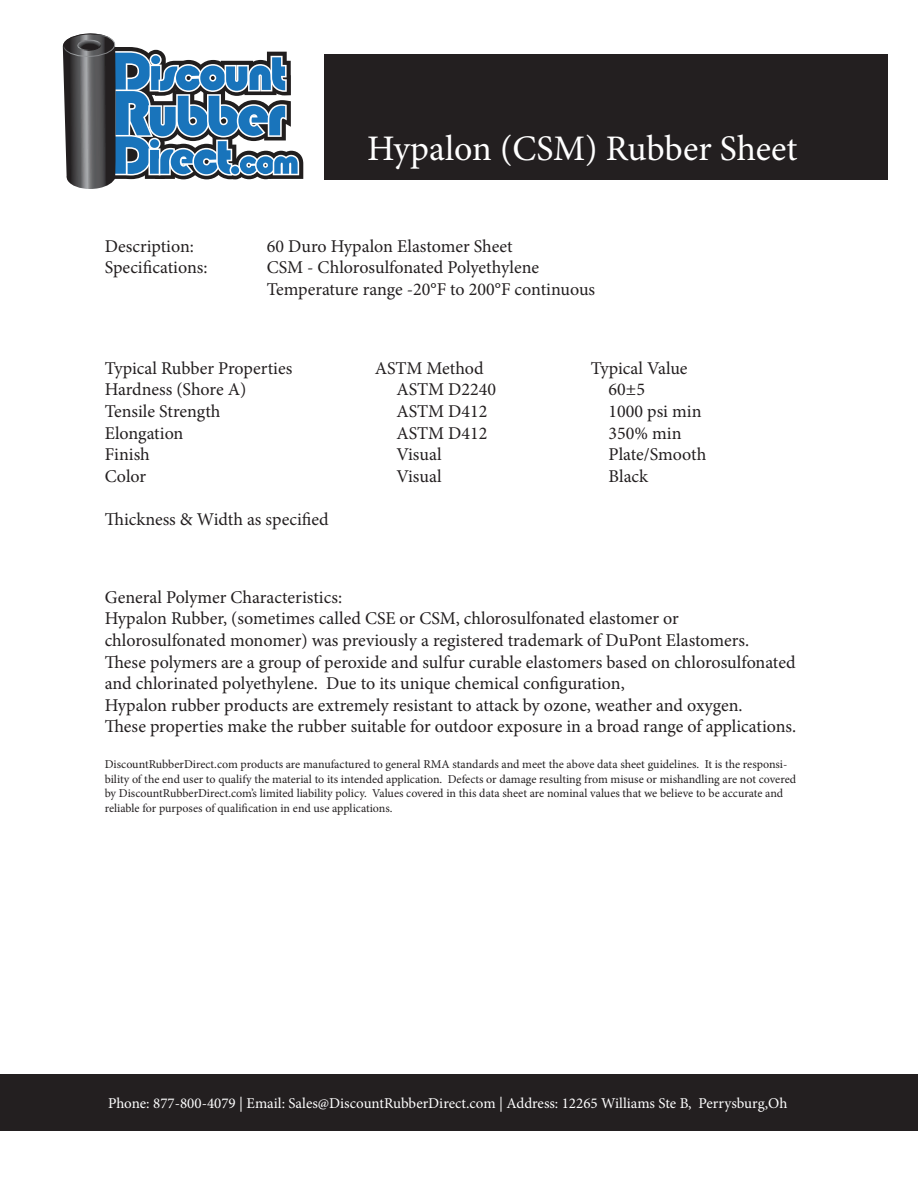
<style>
.page{position:relative;width:918px;height:1188px;background:#fff}
.page>*{position:absolute;margin:0;border:0;box-sizing:border-box;transform-origin:0 0}
.t1{font:36px "Minion Pro";color:#fff}
.t2{font:18px/21.6px "Minion Pro";color:#231f20}
.t3{font:15px "Minion Pro";color:#fff}
.t4{font:12px/14.4px "Minion Pro";color:#231f20}
</style>
<div class="page">
<svg style="left:63px;top:33px;width:240px;height:156px"></svg>
<div style="left:324px;top:54px;width:564px;height:125px;background:#231f20"></div>
<div style="left:0;top:1075px;width:918px;height:56px;background:#231f20"></div>
<h1 class="t1" style="left:367px;top:124px;width:432px">Hypalon (CSM) Rubber Sheet</h1>
<p class="t2" style="left:105px;top:235px;width:91px">Description:</p>
<p class="t2" style="left:267px;top:235px;width:247px">60 Duro Hypalon Elastomer Sheet</p>
<p class="t2" style="left:105px;top:257px;width:104px">Specifications:</p>
<p class="t2" style="left:267px;top:257px;width:330px">CSM - Chlorosulfonated Polyethylene<br>Temperature range -20°F to 200°F continuous</p>
<p class="t2" style="left:105px;top:357px;width:189px">Typical Rubber Properties</p>
<p class="t2" style="left:375px;top:357px;width:111px">ASTM Method</p>
<p class="t2" style="left:591px;top:357px;width:98px">Typical Value</p>
<p class="t2" style="left:105px;top:379px;width:143px">Hardness (Shore A)<br>Tensile Strength<br>Elongation<br>Finish<br>Color</p>
<p class="t2" style="left:105px;top:509px;width:226px">Thickness &amp; Width as specified</p>
<p class="t2" style="left:396px;top:379px;width:101px">ASTM D2240<br>ASTM D412<br>ASTM D412<br>Visual<br>Visual</p>
<p class="t2" style="left:609px;top:379px;width:99px">60±5<br>1000 psi min<br>350% min<br>Plate/Smooth<br>Black</p>
<p class="t2" style="left:105px;top:586px;width:693px">General Polymer Characteristics:<br>Hypalon Rubber, (sometimes called CSE or CSM, chlorosulfonated elastomer or chlorosulfonated monomer) was previously a registered trademark of DuPont Elastomers.<br>These polymers are a group of peroxide and sulfur curable elastomers based on chlorosulfonated and chlorinated polyethylene. Due to its unique chemical configuration,<br>Hypalon rubber products are extremely resistant to attack by ozone, weather and oxygen.<br>These properties make the rubber suitable for outdoor exposure in a broad range of applications.</p>
<p class="t4" style="left:105px;top:757px;width:693px">DiscountRubberDirect.com products are manufactured to general RMA standards and meet the above data sheet guidelines. It is the responsi&shy;bility of the end user to qualify the material to its intended application. Defects or damage resulting from misuse or mishandling are not covered by DiscountRubberDirect.com’s limited liability policy. Values covered in this data sheet are nominal values that we believe to be accurate and reliable for purposes of qualification in end use applications.</p>
<p class="t3" style="left:108px;top:1093px;width:681px">Phone: 877-800-4079 | Email: Sales@DiscountRubberDirect.com | Address: 12265 Williams Ste B, Perrysburg,Oh</p>
</div>
